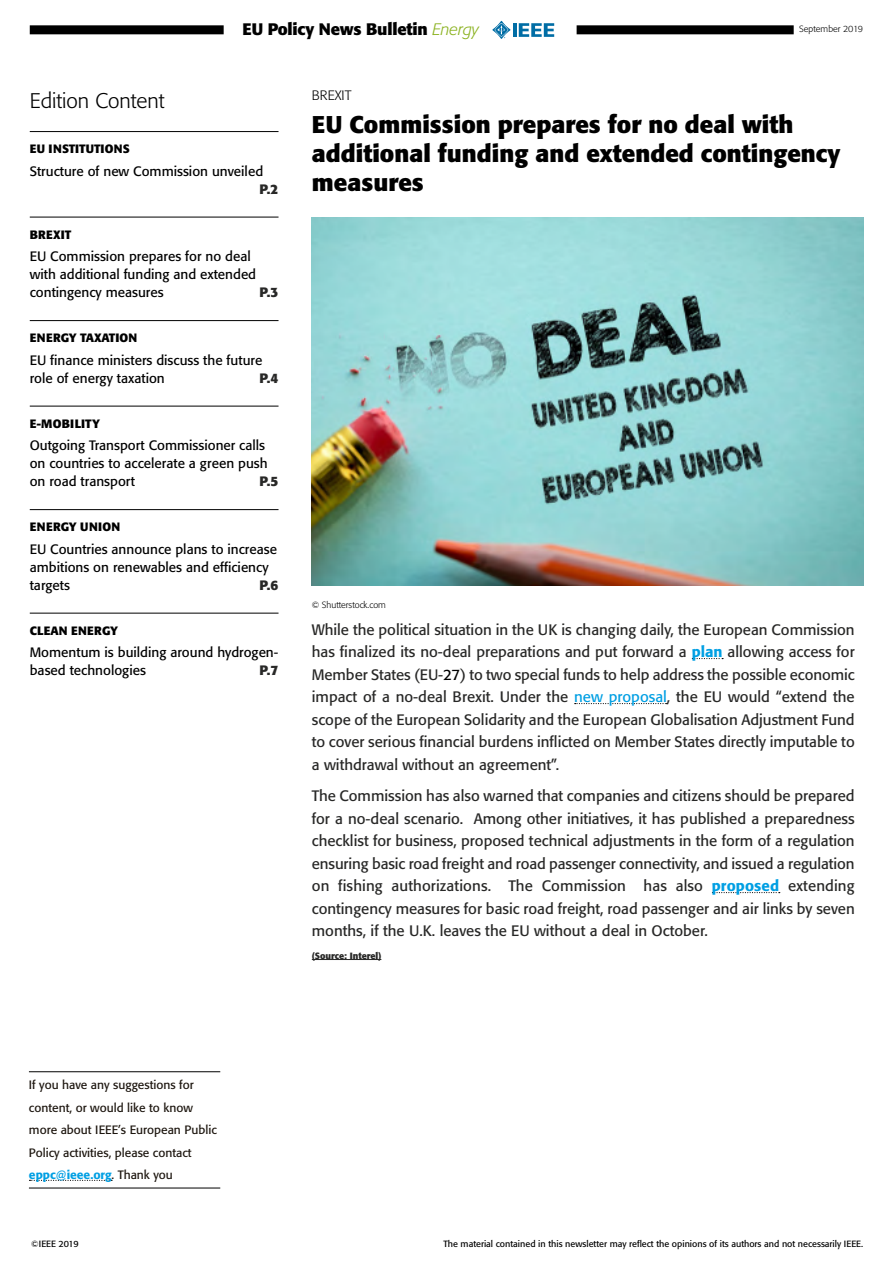
<style>
.page{position:relative;width:893px;height:1263px;background:#fff}
.page>*{position:absolute;margin:0;border:0;box-sizing:border-box;transform-origin:0 0}
.t1{font:700 24px/28.8px "Formata";color:#000}
.t2{font:300 21px "Formata";color:#000}
.t3{font:700 16.5px "Formata";letter-spacing:-.01em;color:#000}
.t4{font:15px/22.5px "Formata";color:#282827;text-align:justify}
.t5{font:13.5px/18px "Formata";color:#000}
.t6{font:700 13.5px "Formata";color:#282827}
.t7{font:300 13.5px "Formata";color:#000}
.t8{font:12px/22.5px "Formata";color:#1d160f}
.t9{font:700 12px "Formata";letter-spacing:.02em;color:#000}
.t10{font:700 12px "Formata";color:#000}
.t11{font:9px "Formata";color:#000}
.t12{font:300 9px "Formata";color:#000}
.t13{font:700 9px "Formata";color:#282827}
.s1{font-weight:300;font-style:italic;color:#8bb220}
.s2{font-weight:500;color:#009fe3}
.s3{color:#000}
.s4{color:#009fe3}
</style>
<div class="page">
<div style="left:30px;top:25px;width:194px;height:9px;background:#000"></div>
<div style="left:577px;top:25px;width:217px;height:9px;background:#000"></div>
<svg style="left:492px;top:21px;width:19px;height:18px"></svg>
<hr style="left:513px;top:23px;width:4px;height:14px;background:#006da5">
<svg style="left:519px;top:23px;width:35px;height:14px"></svg>
<hr style="left:29px;top:1071px;width:191px;height:1px;background:#000">
<hr style="left:29px;top:1188px;width:191px;height:1px;background:#000">
<svg style="left:29px;top:1180px;width:83px;height:1px"></svg>
<hr style="left:30px;top:131px;width:249px;height:1px;background:#000">
<hr style="left:30px;top:217px;width:249px;height:1px;background:#000">
<hr style="left:30px;top:320px;width:249px;height:1px;background:#000">
<hr style="left:30px;top:406px;width:249px;height:1px;background:#000">
<hr style="left:30px;top:509px;width:249px;height:1px;background:#000">
<hr style="left:30px;top:613px;width:249px;height:1px;background:#000">
<svg style="left:692px;top:658px;width:31px;height:1px"></svg>
<svg style="left:575px;top:703px;width:92px;height:1px"></svg>
<svg style="left:712px;top:892px;width:68px;height:1px"></svg>
<hr style="left:312px;top:959px;width:69px;height:1px;background:#282827">
<img style="left:312px;top:218px;width:551px;height:368px">
<p class="t3" style="left:242px;top:19px;width:238px">EU Policy News Bulletin <span class="s1">Energy</span></p>
<p class="t12" style="left:799px;top:24px;width:65px">September 2019</p>
<h2 class="t2" style="left:30px;top:88px;width:136px">Edition Content</h2>
<p class="t9" style="left:30px;top:141px;width:102px">EU INSTITUTIONS</p>
<p class="t5" style="left:30px;top:162px;width:235px">Structure of new Commission unveiled</p>
<p class="t6" style="left:259px;top:180px;width:21px">P.2</p>
<p class="t9" style="left:30px;top:227px;width:43px">BREXIT</p>
<p class="t5" style="left:30px;top:247px;width:228px">EU Commission prepares for no deal with additional funding and extended contingency measures</p>
<p class="t6" style="left:259px;top:284px;width:21px">P.3</p>
<p class="t10" style="left:30px;top:330px;width:109px">ENERGY TAXATION</p>
<p class="t5" style="left:30px;top:351px;width:234px">EU finance ministers discuss the future role of energy taxation</p>
<p class="t6" style="left:259px;top:369px;width:21px">P.4</p>
<p class="t9" style="left:30px;top:416px;width:72px">E-MOBILITY</p>
<p class="t5" style="left:30px;top:436px;width:239px">Outgoing Transport Commissioner calls on countries to accelerate a green push on road transport</p>
<p class="t6" style="left:259px;top:473px;width:21px">P.5</p>
<p class="t9" style="left:30px;top:519px;width:92px">ENERGY UNION</p>
<p class="t5" style="left:30px;top:540px;width:249px">EU Countries announce plans to increase ambitions on renewables and efficiency targets</p>
<p class="t6" style="left:259px;top:576px;width:21px">P.6</p>
<p class="t10" style="left:30px;top:623px;width:90px">CLEAN ENERGY</p>
<p class="t5" style="left:30px;top:643px;width:250px">Momentum is building around hydrogen&shy;based technologies</p>
<p class="t6" style="left:259px;top:662px;width:21px">P.7</p>
<p class="t7" style="left:312px;top:87px;width:41px">BREXIT</p>
<h1 class="t1" style="left:312px;top:110px;width:530px">EU Commission prepares for no deal with additional funding and extended contingency measures</h1>
<p class="t12" style="left:312px;top:599px;width:76px">© Shutterstock.com</p>
<p class="t4" style="left:312px;top:618px;width:544px">While the political situation in the UK is changing daily, the European Commission has finalized its no-deal preparations and put forward a <span class="s2">plan</span> allowing access for Member States (EU-<span class="s3">27</span>) to two special funds to help address the possible economic impact of a no-deal Brexit. Under the <span class="s4">new proposal</span>, the EU would “extend the scope of the European Solidarity and the European Globalisation Adjustment Fund to cover serious financial burdens inflicted on Member States directly imputable to a withdrawal without an agreement”.</p>
<p class="t4" style="left:312px;top:784px;width:544px">The Commission has also warned that companies and citizens should be prepared for a no-deal scenario. Among other initiatives, it has published a preparedness checklist for business, proposed technical adjustments in the form of a regulation ensuring basic road freight and road passenger connectivity, and issued a regulation on fishing authorizations. The Commission has also <span class="s2">proposed</span> extending contingency measures for basic road freight, road passenger and air links by seven months, if the U.K. leaves the EU without a deal in October.</p>
<p class="t13" style="left:312px;top:950px;width:71px">(Source: Interel)</p>
<p class="t8" style="left:29px;top:1073px;width:189px">If you have any suggestions for content, or would like to know more about IEEE’s European Public<br>Policy activities, please contact <span class="s2">eppc@ieee.org</span>. Thank you</p>
<p class="t11" style="left:31px;top:1238px;width:49px">©IEEE 2019</p>
<p class="t11" style="left:443px;top:1238px;width:421px">The material contained in this newsletter may reflect the opinions of its authors and not necessarily IEEE.</p>
</div>
